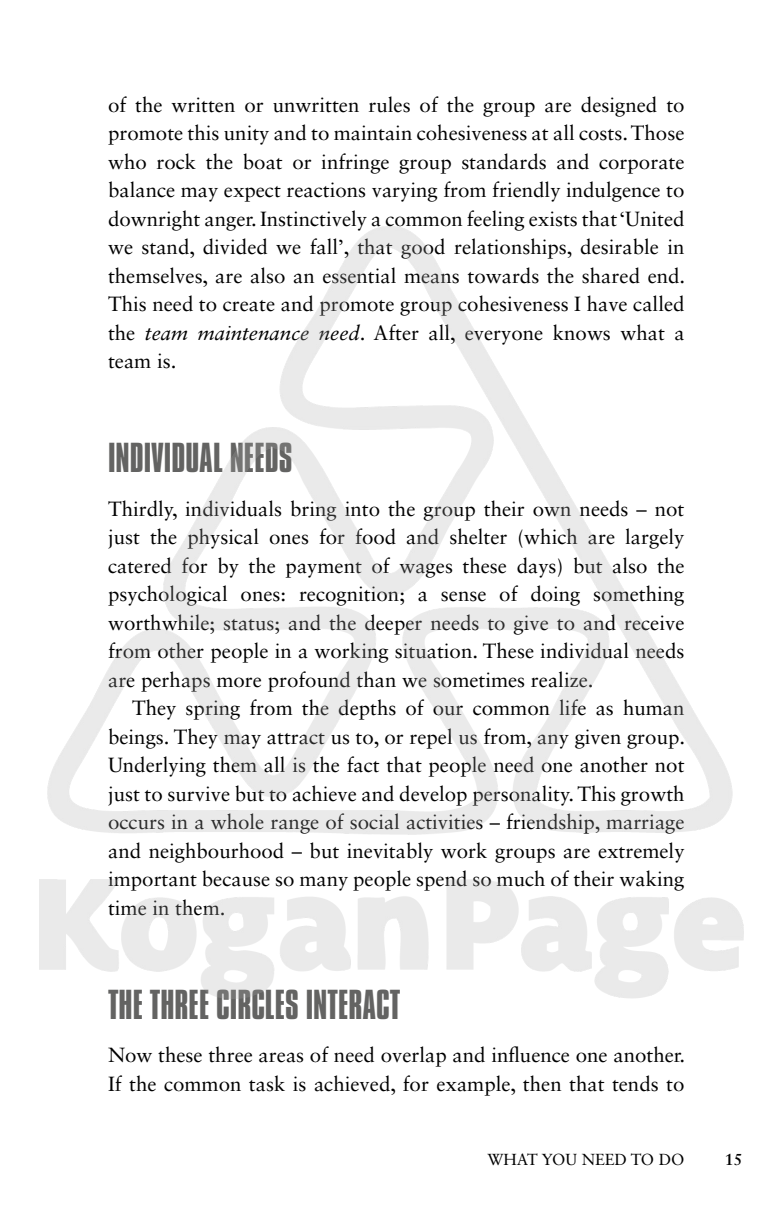
<style>
.page{position:relative;width:783px;height:1225px;background:#fff}
.page>*{position:absolute;margin:0;border:0;box-sizing:border-box;transform-origin:0 0}
.t1{font:36px "Compacta BT";color:#636362}
.t2{font:20.4px/28.4px "Sabon LT Std";color:#000;text-align:justify}
.t3{font:16px "Sabon LT Std";color:#000}
.t4{font:700 16px "Sabon LT Std";color:#000}
.s1{font-style:italic}
</style>
<div class="page">
<img style="left:39px;top:227px;width:704px;height:771px">
<p class="t2" style="left:108px;top:90px;width:578px">of the written or unwritten rules of the group are designed to promote this unity and to maintain cohesiveness at all costs. Those who rock the boat or infringe group standards and corporate balance may expect reactions varying from friendly indulgence to downright anger. Instinctively a common feeling exists that ‘United we stand, divided we fall’, that good relationships, desirable in themselves, are also an essential means towards the shared end.<br>This need to create and promote group cohesiveness I have called the <span class="s1">team maintenance need</span>. After all, everyone knows what a team is.</p>
<h1 class="t1" style="left:108px;top:437px;width:184px">INDIVIDUAL NEEDS</h1>
<p class="t2" style="left:108px;top:494px;width:578px">Thirdly, individuals bring into the group their own needs – not just the physical ones for food and shelter (which are largely catered for by the payment of wages these days) but also the psychological ones: recognition; a sense of doing something worthwhile; status; and the deeper needs to give to and receive from other people in a working situation. These individual needs are perhaps more profound than we sometimes realize.</p>
<p class="t2" style="left:108px;top:693px;width:578px;text-indent:24px">They spring from the depths of our common life as human beings. They may attract us to, or repel us from, any given group.<br>Underlying them all is the fact that people need one another not just to survive but to achieve and develop personality. This growth occurs in a whole range of social activities – friendship, marriage and neighbourhood – but inevitably work groups are extremely important because so many people spend so much of their waking time in them.</p>
<h1 class="t1" style="left:108px;top:983px;width:294px">THE THREE CIRCLES INTERACT</h1>
<p class="t2" style="left:108px;top:1040px;width:578px">Now these three areas of need overlap and influence one another.<br>If the common task is achieved, for example, then that tends to</p>
<p class="t3" style="left:487px;top:1149px;width:199px">WHAT YOU NEED TO DO</p>
<p class="t4" style="left:724px;top:1149px;width:19px">15</p>
</div>
